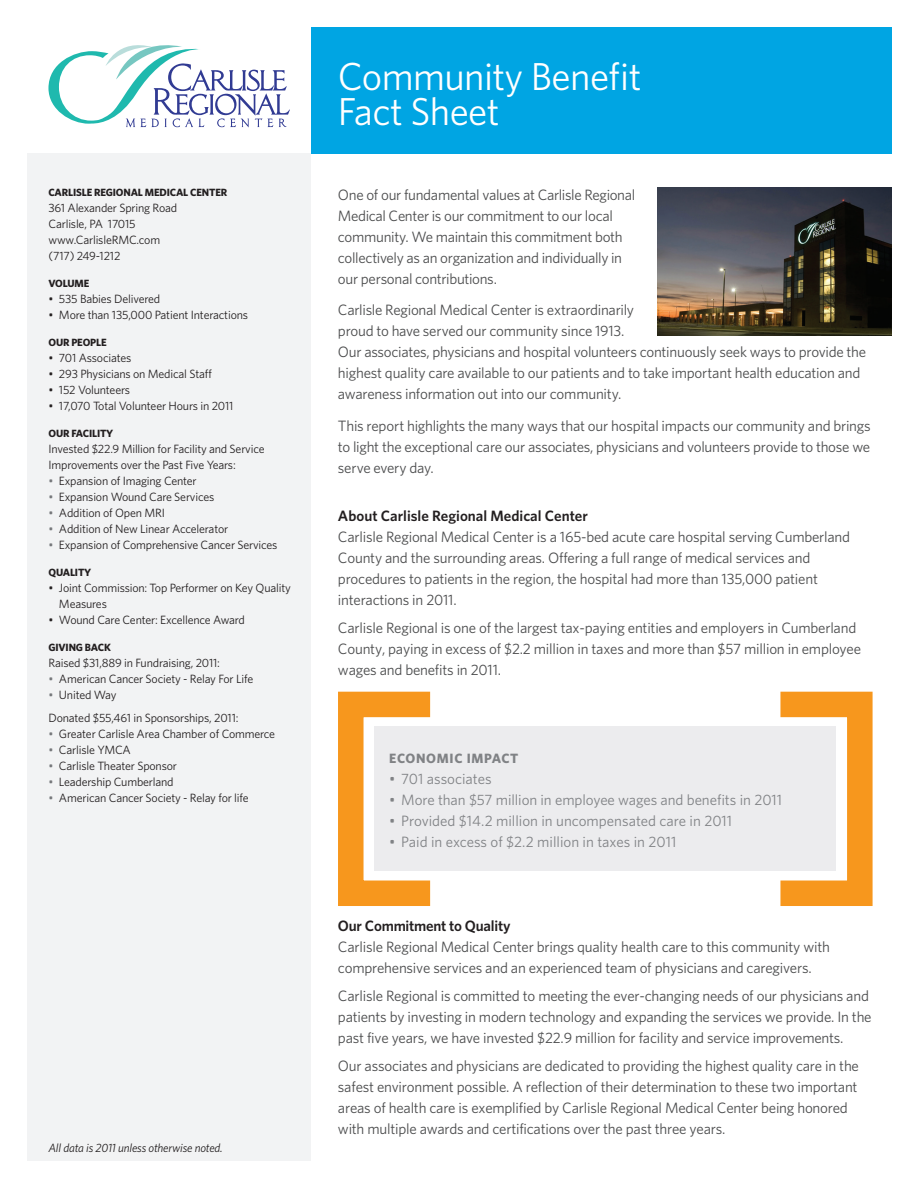
<style>
.page{position:relative;width:918px;height:1188px;background:#fff}
.page>*{position:absolute;margin:0;border:0;box-sizing:border-box;transform-origin:0 0}
.t1{font:39px/34.5px "Whitney";letter-spacing:-.015em;color:#fff}
.t2{font:15px/21px "Whitney";letter-spacing:-.015em;color:#4b4c4d}
.t3{font:15px "Whitney";color:#808285}
.t4{font:600 15px "Whitney";color:#231f20}
.t5{font:700 13.5px "Whitney";letter-spacing:.05em;color:#808285}
.t6{font:12px/16px "Whitney";letter-spacing:-.015em;color:#231f20}
.t7{font:italic 12px "Whitney";letter-spacing:-.015em;color:#231f20}
.t8{font:700 10.5px "Whitney";letter-spacing:-.015em;color:#231f20}
.s1{color:#76787b}
</style>
<div class="page">
<div style="left:27px;top:153px;width:284px;height:1008px;background:#f2f3f4"></div>
<div style="left:311px;top:27px;width:580px;height:126px;background:#00a5e3"></div>
<img style="left:657px;top:188px;width:234px;height:148px">
<svg style="left:48px;top:45px;width:242px;height:83px"></svg>
<div style="left:374px;top:726px;width:461px;height:145px;background:#ececee"></div>
<div style="left:338px;top:692px;width:105px;height:214px;border:26px solid #f7971d"></div>
<div style="left:768px;top:692px;width:105px;height:214px;border:26px solid #f7971d"></div>
<p class="t8" style="left:48px;top:185px;width:180px">CARLISLE REGIONAL MEDICAL CENTER</p>
<p class="t6" style="left:48px;top:200px;width:130px">361 Alexander Spring Road<br>Carlisle, PA 17015 www.CarlisleRMC.com (717) 249-1212</p>
<p class="t8" style="left:48px;top:276px;width:42px">VOLUME</p>
<p class="t6" style="left:48px;top:291px;width:113px">• 535 Babies Delivered</p>
<p class="t6" style="left:48px;top:307px;width:201px">• More than 135,000 Patient Interactions</p>
<p class="t8" style="left:48px;top:335px;width:60px">OUR PEOPLE</p>
<p class="t6" style="left:48px;top:350px;width:85px">• 701 Associates</p>
<p class="t6" style="left:48px;top:366px;width:165px">• 293 Physicians on Medical Staff</p>
<p class="t6" style="left:48px;top:382px;width:83px">• 152 Volunteers</p>
<p class="t6" style="left:48px;top:398px;width:186px">• 17,070 Total Volunteer Hours in 2011</p>
<p class="t8" style="left:48px;top:426px;width:66px">OUR FACILITY</p>
<p class="t6" style="left:48px;top:441px;width:218px">Invested $22.9 Million for Facility and Service<br>Improvements over the Past Five Years:</p>
<p class="t6" style="left:48px;top:473px;width:150px"><span class="s1">•</span> Expansion of Imaging Center</p>
<p class="t6" style="left:48px;top:489px;width:167px"><span class="s1">•</span> Expansion Wound Care Services</p>
<p class="t6" style="left:48px;top:505px;width:118px"><span class="s1">•</span> Addition of Open MRI</p>
<p class="t6" style="left:48px;top:521px;width:181px"><span class="s1">•</span> Addition of New Linear Accelerator</p>
<p class="t6" style="left:48px;top:537px;width:231px"><span class="s1">•</span> Expansion of Comprehensive Cancer Services</p>
<p class="t8" style="left:48px;top:566px;width:44px">QUALITY</p>
<p class="t6" style="left:59px;top:580px;width:233px;text-indent:-10px">• Joint Commission: Top Performer on Key Quality<br>Measures</p>
<p class="t6" style="left:48px;top:612px;width:198px">• Wound Care Center: Excellence Award</p>
<p class="t8" style="left:48px;top:641px;width:64px">GIVING BACK</p>
<p class="t6" style="left:48px;top:655px;width:173px">Raised $31,889 in Fundraising, 2011:</p>
<p class="t6" style="left:48px;top:671px;width:206px"><span class="s1">•</span> American Cancer Society - Relay For Life</p>
<p class="t6" style="left:48px;top:684px;width:191px;line-height:22.8px"><span class="s1">•</span> United Way<br>Donated $55,461 in Sponsorships, 2011:</p>
<p class="t6" style="left:48px;top:726px;width:228px"><span class="s1">•</span> Greater Carlisle Area Chamber of Commerce</p>
<p class="t6" style="left:48px;top:742px;width:84px"><span class="s1">•</span> Carlisle YMCA</p>
<p class="t6" style="left:48px;top:758px;width:130px"><span class="s1">•</span> Carlisle Theater Sponsor</p>
<p class="t6" style="left:48px;top:774px;width:127px"><span class="s1">•</span> Leadership Cumberland</p>
<p class="t6" style="left:48px;top:790px;width:202px"><span class="s1">•</span> American Cancer Society - Relay for life</p>
<p class="t7" style="left:48px;top:1140px;width:176px">All data is 2011 unless otherwise noted.</p>
<h1 class="t1" style="left:338px;top:58px;width:305px">Community Benefit<br>Fact Sheet</h1>
<p class="t2" style="left:338px;top:184px;width:299px">One of our fundamental values at Carlisle Regional Medical Center is our commitment to our local community. We maintain this commitment both collectively as an organization and individually in our personal contributions.</p>
<p class="t2" style="left:338px;top:299px;width:530px">Carlisle Regional Medical Center is extraordinarily<br>proud to have served our community since 1913.<br>Our associates, physicians and hospital volunteers continuously seek ways to provide the highest quality care available to our patients and to take important health education and awareness information out into our community.</p>
<p class="t2" style="left:338px;top:415px;width:534px;text-align:justify">This report highlights the many ways that our hospital impacts our community and brings to light the exceptional care our associates, physicians and volunteers provide to those we serve every day.</p>
<p class="t4" style="left:338px;top:506px;width:252px">About Carlisle Regional Medical Center</p>
<p class="t2" style="left:338px;top:526px;width:514px">Carlisle Regional Medical Center is a 165-bed acute care hospital serving Cumberland County and the surrounding areas. Offering a full range of medical services and procedures to patients in the region, the hospital had more than 135,000 patient interactions in 2011.</p>
<p class="t2" style="left:338px;top:617px;width:525px">Carlisle Regional is one of the largest tax-paying entities and employers in Cumberland<br>County, paying in excess of $2.2 million in taxes and more than $57 million in employee wages and benefits in 2011.</p>
<p class="t5" style="left:389px;top:749px;width:87px">ECONOMIC IMP</p>
<p class="t5" style="left:492px;top:749px;width:28px">ACT</p>
<p class="t3" style="left:389px;top:769px;width:104px">• 701 associates</p>
<p class="t3" style="left:389px;top:790px;width:394px">• More than $57 million in employee wages and benefits in 2011</p>
<p class="t3" style="left:389px;top:811px;width:344px">• Provided $14.2 million in uncompensated care in 2011</p>
<p class="t3" style="left:389px;top:832px;width:289px">• Paid in excess of $2.2 million in taxes in 2011</p>
<p class="t4" style="left:338px;top:916px;width:174px">Our Commitment to Quality</p>
<p class="t2" style="left:338px;top:936px;width:493px">Carlisle Regional Medical Center brings quality health care to this community with comprehensive services and an experienced team of physicians and caregivers.</p>
<p class="t2" style="left:338px;top:985px;width:535px">Carlisle Regional is committed to meeting the ever-changing needs of our physicians and patients by investing in modern technology and expanding the services we provide. In the past five years, we have invested $22.9 million for facility and service improvements.</p>
<p class="t2" style="left:338px;top:1055px;width:523px">Our associates and physicians are dedicated to providing the highest quality care in the safest environment possible. A reflection of their determination to these two important areas of health care is exemplified by Carlisle Regional Medical Center being honored with multiple awards and certifications over the past three years.</p>
</div>
